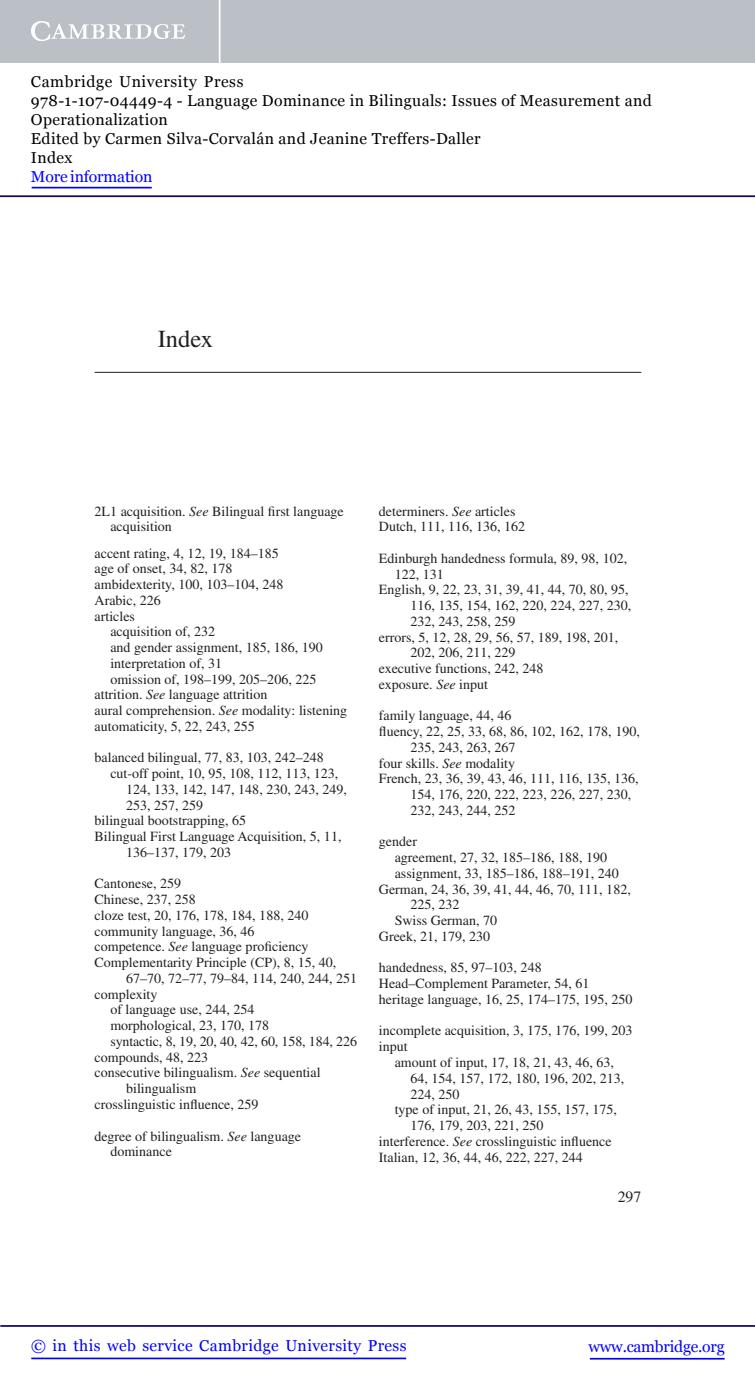
<style>
.page{position:relative;width:755px;height:1385px;background:#fff}
.page>*{position:absolute;margin:0;border:0;box-sizing:border-box;transform-origin:0 0}
.t1{font:24.5px "Times LT Std";color:#231f20}
.t2{font:15.75px/18.9px "Georgia";letter-spacing:.025em;color:#000}
.t3{font:15.75px "Georgia";letter-spacing:.025em;color:#00f}
.t4{font:15.75px "Georgia";letter-spacing:-.015em;color:#00f}
.t5{font:15.75px "Georgia";letter-spacing:-.01em;color:#00f}
.t6{font:15.75px "Times LT Std";color:#231f20}
.t7{font:14px/15.8px "Times LT Std";color:#231f20}
.s1{font-style:italic}
</style>
<div class="page">
<hr style="left:94px;top:372px;width:546px;height:1px;background:#231f20">
<hr style="left:589px;top:1358px;width:135px;height:1px;background:#00f">
<hr style="left:0;top:1325px;width:754px;height:2px;background:#150666">
<hr style="left:31px;top:1357px;width:375px;height:2px;background:#00f">
<div style="left:0;top:0;width:754px;height:63px;background:#bac0c6"></div>
<svg style="left:31px;top:21px;width:154px;height:20px"></svg>
<hr style="left:219px;top:0;width:1px;height:63px;background:#fff">
<hr style="left:0;top:195px;width:754px;height:2px;background:#150666">
<hr style="left:32px;top:187px;width:120px;height:1px;background:#00f">
<p class="t2" style="left:31px;top:73px;width:621px">Cambridge University Press<br>978-1-107-04449-4 - Language Dominance in Bilinguals: Issues of Measurement and Operationalization<br>Edited by Carmen Silva-Corvalán and Jeanine Treffers-Daller<br>Index</p>
<p class="t5" style="left:31px;top:167px;width:123px">More information</p>
<h1 class="t1" style="left:158px;top:330px;width:57px">Index</h1>
<p class="t7" style="left:110px;top:504px;width:235px;text-indent:-16px">2L1 acquisition. <span class="s1">See</span> Bilingual first language acquisition</p>
<p class="t7" style="left:95px;top:546px;width:185px">accent rating, 4 , 12 , 19 , 184 – 185</p>
<p class="t7" style="left:95px;top:562px;width:139px">age of onset, 34 , 82 , 178</p>
<p class="t7" style="left:95px;top:578px;width:190px">ambidexterity, 100 , 103 – 104 , 248</p>
<p class="t7" style="left:95px;top:594px;width:68px">Arabic, 226</p>
<p class="t7" style="left:95px;top:609px;width:42px">articles</p>
<p class="t7" style="left:110px;top:625px;width:106px">acquisition of, 232</p>
<p class="t7" style="left:110px;top:641px;width:214px">and gender assignment, 185 , 186 , 190</p>
<p class="t7" style="left:110px;top:657px;width:113px">interpretation of, 31</p>
<p class="t7" style="left:110px;top:672px;width:207px">omission of, 198 – 199 , 205 – 206 , 225</p>
<p class="t7" style="left:95px;top:688px;width:174px">attrition. <span class="s1">See</span> language attrition</p>
<p class="t7" style="left:95px;top:704px;width:254px">aural comprehension. <span class="s1">See</span> modality: listening</p>
<p class="t7" style="left:95px;top:720px;width:162px">automaticity, 5 , 22 , 243 , 255</p>
<p class="t7" style="left:95px;top:751px;width:231px">balanced bilingual, 77 , 83 , 103 , 242 – 248</p>
<p class="t7" style="left:110px;top:767px;width:229px">cut-off point, 10 , 95 , 108 , 112 , 113 , 123 ,</p>
<p class="t7" style="left:126px;top:783px;width:222px">124 , 133 , 142 , 147 , 148 , 230 , 243 , 249 ,</p>
<p class="t7" style="left:126px;top:798px;width:78px">253 , 257 , 259</p>
<p class="t7" style="left:95px;top:814px;width:153px">bilingual bootstrapping, 65</p>
<p class="t7" style="left:95px;top:830px;width:248px">Bilingual First Language Acquisition, 5 , 11 ,</p>
<p class="t7" style="left:126px;top:846px;width:106px">136 – 137 , 179 , 203</p>
<p class="t7" style="left:95px;top:877px;width:88px">Cantonese, 259</p>
<p class="t7" style="left:95px;top:893px;width:103px">Chinese, 237 , 258</p>
<p class="t7" style="left:95px;top:909px;width:215px">cloze test, 20 , 176 , 178 , 184 , 188 , 240</p>
<p class="t7" style="left:95px;top:924px;width:161px">community language, 36 , 46</p>
<p class="t7" style="left:95px;top:940px;width:215px">competence. <span class="s1">See</span> language proficiency</p>
<p class="t7" style="left:95px;top:956px;width:243px">Complementarity Principle (CP), 8 , 15 , 40 ,</p>
<p class="t7" style="left:126px;top:972px;width:232px">67 – 70 , 72 – 77 , 79 – 84 , 114 , 240 , 244 , 251</p>
<p class="t7" style="left:95px;top:987px;width:64px">complexity</p>
<p class="t7" style="left:110px;top:1003px;width:145px">of language use, 244 , 254</p>
<p class="t7" style="left:110px;top:1019px;width:160px">morphological, 23 , 170 , 178</p>
<p class="t7" style="left:110px;top:1035px;width:248px">syntactic, 8 , 19 , 20 , 40 , 42 , 60 , 158 , 184 , 226</p>
<p class="t7" style="left:95px;top:1050px;width:115px">compounds, 48 , 223</p>
<p class="t7" style="left:95px;top:1066px;width:227px">consecutive bilingualism. <span class="s1">See</span> sequential</p>
<p class="t7" style="left:126px;top:1082px;width:70px">bilingualism</p>
<p class="t7" style="left:95px;top:1098px;width:165px">crosslinguistic influence, 259</p>
<p class="t7" style="left:110px;top:1129px;width:192px;text-indent:-16px">degree of bilingualism. <span class="s1">See</span> language dominance</p>
<p class="t7" style="left:378px;top:504px;width:148px">determiners. <span class="s1">See</span> articles<br>Dutch, 111 , 116 , 136 , 162</p>
<p class="t7" style="left:378px;top:552px;width:249px">Edinburgh handedness formula, 89 , 98 , 102 ,</p>
<p class="t7" style="left:394px;top:567px;width:50px">122 , 131</p>
<p class="t7" style="left:378px;top:583px;width:251px">English, 9 , 22 , 23 , 31 , 39 , 41 , 44 , 70 , 80 , 95 ,</p>
<p class="t7" style="left:410px;top:599px;width:222px">116 , 135 , 154 , 162 , 220 , 224 , 227 , 230 ,</p>
<p class="t7" style="left:410px;top:615px;width:107px">232 , 243 , 258 , 259</p>
<p class="t7" style="left:378px;top:630px;width:241px">errors, 5 , 12 , 28 , 29 , 56 , 57 , 189 , 198 , 201 ,</p>
<p class="t7" style="left:410px;top:646px;width:107px">202 , 206 , 211 , 229</p>
<p class="t7" style="left:378px;top:662px;width:166px">executive functions, 242 , 248</p>
<p class="t7" style="left:378px;top:678px;width:111px">exposure. <span class="s1">See</span> input</p>
<p class="t7" style="left:378px;top:709px;width:134px">family language, 44 , 46</p>
<p class="t7" style="left:378px;top:725px;width:262px">fluency, 22 , 25 , 33 , 68 , 86 , 102 , 162 , 178 , 190 ,</p>
<p class="t7" style="left:410px;top:741px;width:106px">235 , 243 , 263 , 267</p>
<p class="t7" style="left:378px;top:756px;width:138px">four skills. <span class="s1">See</span> modality</p>
<p class="t7" style="left:378px;top:772px;width:261px">French, 23 , 36 , 39 , 43 , 46 , 111 , 116 , 135 , 136 ,</p>
<p class="t7" style="left:410px;top:788px;width:222px">154 , 176 , 220 , 222 , 223 , 226 , 227 , 230 ,</p>
<p class="t7" style="left:410px;top:804px;width:106px">232 , 243 , 244 , 252</p>
<p class="t7" style="left:378px;top:835px;width:40px">gender</p>
<p class="t7" style="left:394px;top:851px;width:214px">agreement, 27 , 32 , 185 – 186 , 188 , 190</p>
<p class="t7" style="left:394px;top:867px;width:225px">assignment, 33 , 185 – 186 , 188 – 191 , 240</p>
<p class="t7" style="left:378px;top:882px;width:253px">German, 24 , 36 , 39 , 41 , 44 , 46 , 70 , 111 , 182 ,</p>
<p class="t7" style="left:410px;top:898px;width:50px">225 , 232</p>
<p class="t7" style="left:394px;top:914px;width:104px">Swiss German, 70</p>
<p class="t7" style="left:378px;top:930px;width:113px">Greek, 21 , 179 , 230</p>
<p class="t7" style="left:378px;top:961px;width:255px">handedness, 85 , 97 – 103 , 248<br>Head–Complement Parameter, 54 , 61 heritage language, 16 , 25 , 174 – 175 , 195 , 250</p>
<p class="t7" style="left:378px;top:1024px;width:255px">incomplete acquisition, 3 , 175 , 176 , 199 , 203 input</p>
<p class="t7" style="left:394px;top:1056px;width:220px">amount of input, 17 , 18 , 21 , 43 , 46 , 63 ,</p>
<p class="t7" style="left:410px;top:1071px;width:215px">64 , 154 , 157 , 172 , 180 , 196 , 202 , 213 ,</p>
<p class="t7" style="left:410px;top:1087px;width:50px">224 , 250</p>
<p class="t7" style="left:394px;top:1103px;width:224px">type of input, 21 , 26 , 43 , 155 , 157 , 175 ,</p>
<p class="t7" style="left:410px;top:1119px;width:134px">176 , 179 , 203 , 221 , 250</p>
<p class="t7" style="left:378px;top:1134px;width:234px">interference. <span class="s1">See</span> crosslinguistic influence</p>
<p class="t7" style="left:378px;top:1150px;width:205px">Italian, 12 , 36 , 44 , 46 , 222 , 227 , 244</p>
<p class="t6" style="left:617px;top:1191px;width:25px">297</p>
<p class="t3" style="left:31px;top:1336px;width:376px">© in this web service Cambridge University Press</p>
<p class="t4" style="left:588px;top:1336px;width:137px">www.cambridge.org</p>
</div>
